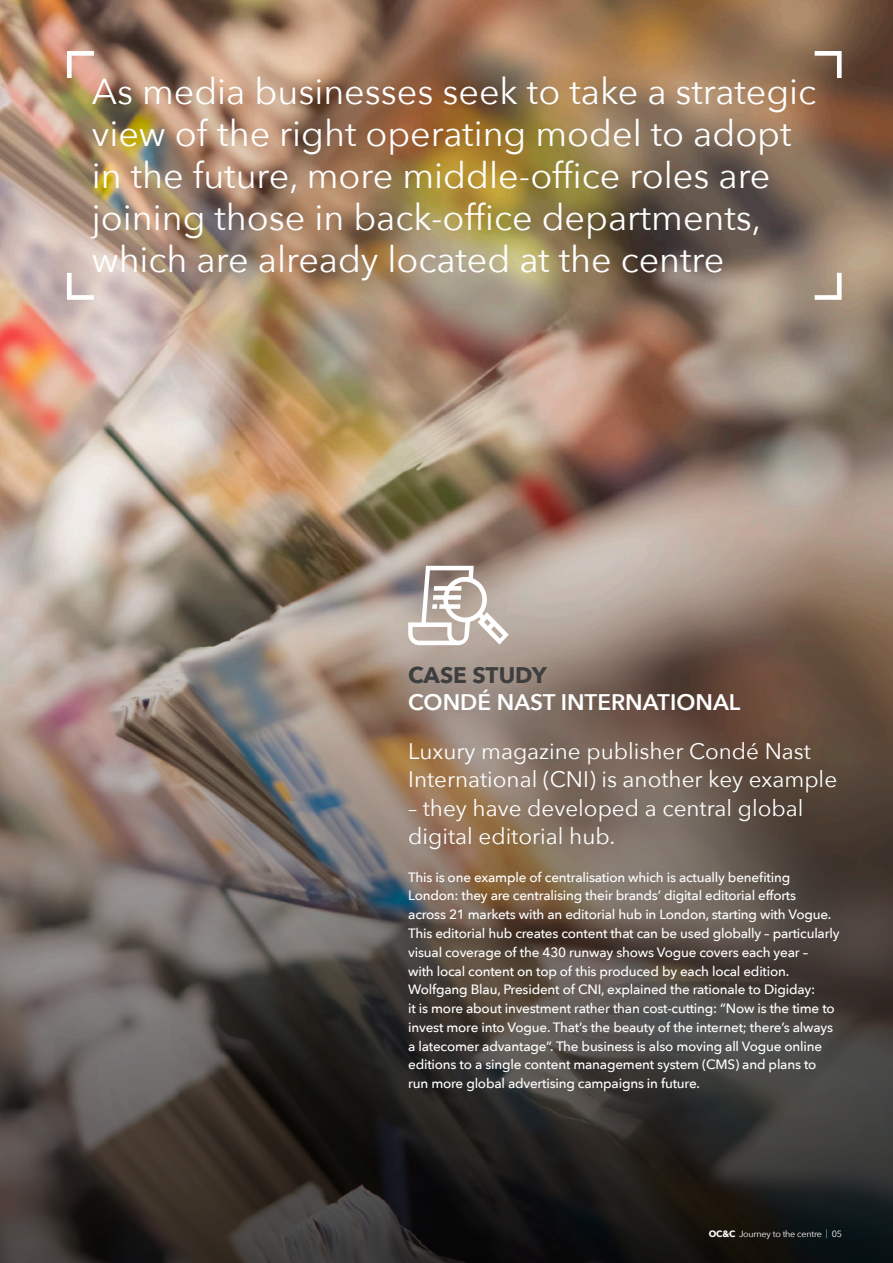
<style>
.page{position:relative;width:893px;height:1263px;background:#fff}
.page>*{position:absolute;margin:0;border:0;box-sizing:border-box;transform-origin:0 0}
.Body_copy{font:36px/42px "Avenir Next";color:#fff}
.t1{font:22.5px/28.5px "Avenir Next";color:#fff}
.Body_copy-2{font:600 22.5px/27px "Avenir Next";color:#fff}
.t2{font:500 13.5px/18.8px "Avenir Next";letter-spacing:-.015em;color:#fff}
.t3{font:9px "Avenir Next";letter-spacing:-.025em;color:#fff}
.s1{font-weight:700;color:#3e3e3f}
.s2{font-weight:700}
</style>
<div class="page">
<img style="left:0;top:0;width:893px;height:1263px">
<svg style="left:408px;top:566px;width:101px;height:79px"></svg>
<svg style="left:67px;top:51px;width:27px;height:27px"></svg>
<svg style="left:815px;top:51px;width:27px;height:27px"></svg>
<svg style="left:67px;top:273px;width:27px;height:27px"></svg>
<svg style="left:815px;top:273px;width:27px;height:27px"></svg>
<p class="Body_copy" style="left:92px;top:69px;width:726px">As media businesses seek to take a strategic view of the right operating model to adopt in the future, more middle-office roles are joining those in back-office departments, which are already located at the centre</p>
<p class="Body_copy-2" style="left:408px;top:661px;width:334px"><span class="s1">CASE STUDY<br></span>CONDÉ NAST INTERNATIONAL</p>
<p class="t1" style="left:408px;top:736px;width:430px">Luxury magazine publisher Condé Nast<br>International (CNI) is another key example</p>
<p class="t1" style="left:408px;top:793px;width:397px">– they have developed a central global digital editorial hub.</p>
<p class="t2" style="left:408px;top:867px;width:433px">This is one example of centralisation which is actually benefiting London: they are centralising their brands’ digital editorial efforts<br>across 21 markets with an editorial hub in London, starting with Vogue.<br>This editorial hub creates content that can be used globally – particularly visual coverage of the 430 runway shows Vogue covers each year –<br>with local content on top of this produced by each local edition.<br>Wolfgang Blau, President of CNI, explained the rationale to Digiday:<br>it is more about investment rather than cost-cutting: “Now is the time to invest more into Vogue. That’s the beauty of the internet; there’s always a latecomer advantage”. The business is also moving all Vogue online editions to a single content management system (CMS) and plans to run more global advertising campaigns in future.</p>
<p class="t3" style="left:709px;top:1227px;width:135px"><span class="s2">OC&amp;C</span> Journey to the centre <sup>|</sup> 05</p>
</div>
